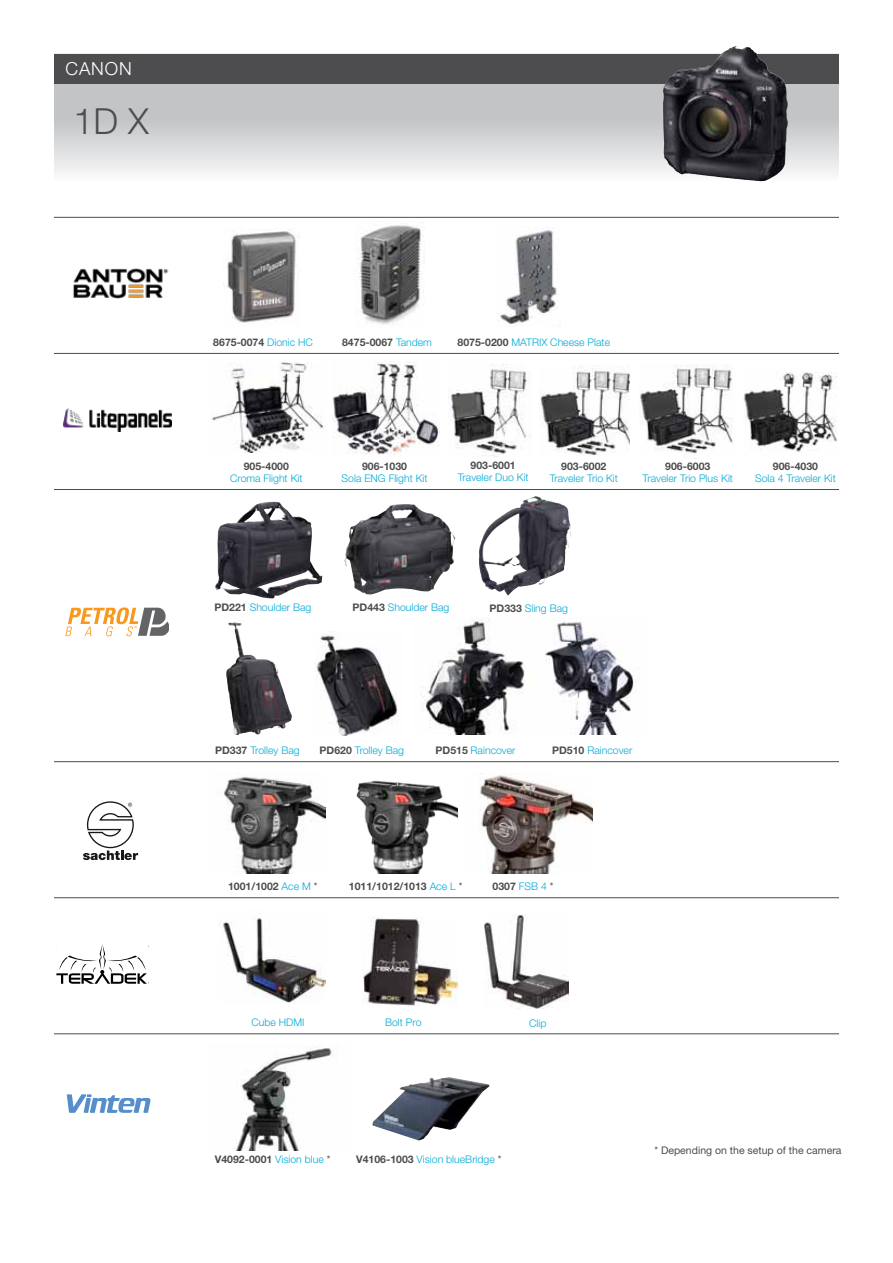
<style>
.page{position:relative;width:893px;height:1263px;background:#fff}
.page>*{position:absolute;margin:0;border:0;box-sizing:border-box;transform-origin:0 0}
.t1{font:300 36px "Helvetica Neue";color:#4d4d4f}
.t2{font:300 18px "Helvetica Neue";letter-spacing:.05em;color:#fff}
.t3{font:300 10.5px/12px "Helvetica Neue";color:#00a9d5;text-align:center}
.t4{font:700 10.5px "Helvetica Neue";color:#4d4d4f}
.t5{font:10.5px "Helvetica Neue";color:#4d4d4f}
.s1{font-weight:300;color:#00a9d5}
.s2{font-weight:700;color:#4d4d4f}
.s3{font-weight:400}
.s4{font-weight:400;color:#4d4d4f}
</style>
<div class="page">
<svg style="left:54px;top:84px;width:785px;height:98px;background:#c8c9cb"></svg>
<div style="left:54px;top:54px;width:785px;height:30px;background:#4d4d4f"></div>
<img style="left:480px;top:775px;width:113px;height:99px">
<img style="left:235px;top:1047px;width:97px;height:104px">
<img style="left:218px;top:776px;width:108px;height:98px">
<svg style="left:67px;top:1094px;width:84px;height:19px"></svg>
<svg style="left:65px;top:607px;width:103px;height:29px"></svg>
<svg style="left:83px;top:801px;width:55px;height:59px"></svg>
<img style="left:356px;top:225px;width:68px;height:100px">
<img style="left:421px;top:618px;width:218px;height:117px">
<img style="left:215px;top:502px;width:108px;height:97px">
<img style="left:344px;top:505px;width:111px;height:89px">
<img style="left:226px;top:622px;width:66px;height:113px">
<img style="left:316px;top:631px;width:82px;height:105px">
<img style="left:479px;top:496px;width:66px;height:99px">
<img style="left:356px;top:780px;width:101px;height:94px">
<img style="left:73px;top:268px;width:96px;height:31px">
<img style="left:64px;top:408px;width:107px;height:24px">
<hr style="left:54px;top:353px;width:785px;height:1px;background:#4d4d4f">
<hr style="left:54px;top:217px;width:785px;height:1px;background:#4d4d4f">
<hr style="left:54px;top:489px;width:785px;height:1px;background:#4d4d4f">
<hr style="left:54px;top:761px;width:785px;height:1px;background:#4d4d4f">
<hr style="left:54px;top:897px;width:785px;height:1px;background:#4d4d4f">
<hr style="left:54px;top:1033px;width:785px;height:1px;background:#4d4d4f">
<img style="left:372px;top:1077px;width:117px;height:63px">
<img style="left:663px;top:46px;width:72px;height:130px">
<img style="left:362px;top:918px;width:96px;height:87px">
<img style="left:484px;top:915px;width:85px;height:93px">
<img style="left:219px;top:913px;width:107px;height:90px">
<svg style="left:56px;top:945px;width:91px;height:39px"></svg>
<img style="left:227px;top:229px;width:69px;height:94px">
<img style="left:497px;top:228px;width:63px;height:98px">
<img style="left:211px;top:363px;width:114px;height:90px">
<img style="left:332px;top:361px;width:107px;height:93px">
<img style="left:448px;top:363px;width:82px;height:94px">
<img style="left:540px;top:366px;width:90px;height:90px">
<img style="left:640px;top:366px;width:93px;height:88px">
<img style="left:743px;top:372px;width:94px;height:80px">
<p class="t2" style="left:65px;top:58px;width:68px">CANON</p>
<p class="t1" style="left:74px;top:99px;width:77px">1D X</p>
<p class="t4" style="left:213px;top:335px;width:101px">8675-0074 <span class="s1">Dionic HC</span></p>
<p class="t3" style="left:458px;top:336px;width:154px"><span class="s2">8075-0200</span> MATRIX Cheese Plate</p>
<p class="t4" style="left:342px;top:335px;width:91px">8475-0067 <span class="s1">Tandem</span></p>
<p class="t3" style="left:230px;top:460px;width:74px"><span class="s2">905-4000<br></span>Croma Flight Kit</p>
<p class="t3" style="left:342px;top:460px;width:87px"><span class="s2">906-1030<br></span>Sola ENG Flight Kit</p>
<p class="t3" style="left:458px;top:459px;width:73px"><span class="s2">903-6001<br></span>Traveler Duo Kit</p>
<p class="t3" style="left:550px;top:460px;width:70px"><span class="s2">903-6002<br></span>Traveler Trio Kit</p>
<p class="t3" style="left:643px;top:460px;width:92px"><span class="s2">906-6003<br></span>Traveler Trio Plus Kit</p>
<p class="t3" style="left:755px;top:460px;width:82px"><span class="s2">906-4030<br></span>Sola 4 Traveler Kit</p>
<p class="t3" style="left:214px;top:601px;width:98px"><span class="s2">PD221</span> Shoulder Bag</p>
<p class="t3" style="left:490px;top:602px;width:80px"><span class="s2">PD333</span> Sling Bag</p>
<p class="t3" style="left:353px;top:601px;width:98px"><span class="s2">PD443</span> Shoulder Bag</p>
<p class="t3" style="left:215px;top:744px;width:86px"><span class="s2">PD337</span> Trolley Bag</p>
<p class="t3" style="left:320px;top:744px;width:86px"><span class="s2">PD620</span> Trolley Bag</p>
<p class="t3" style="left:436px;top:744px;width:81px"><span class="s2">PD515</span> Raincover</p>
<p class="t3" style="left:552px;top:744px;width:82px"><span class="s2">PD510</span> Raincover</p>
<p class="t4" style="left:228px;top:880px;width:91px">1001/1002 <span class="s1">Ace M</span> <span class="s3">*</span></p>
<p class="t4" style="left:349px;top:880px;width:115px">1011/1012/1013 <span class="s1">Ace L</span> <span class="s3">*</span></p>
<p class="t4" style="left:493px;top:880px;width:62px">0307 <span class="s1">FSB 4</span> <span class="s3">*</span></p>
<p class="t3" style="left:251px;top:1016px;width:55px">Cube HDMI</p>
<p class="t3" style="left:385px;top:1016px;width:38px">Bolt Pro</p>
<p class="t3" style="left:529px;top:1017px;width:19px">Clip</p>
<p class="t4" style="left:215px;top:1153px;width:117px">V4092-0001 <span class="s1">Vision blue</span> <span class="s3">*</span></p>
<p class="t3" style="left:356px;top:1153px;width:147px"><span class="s2">V4106-1003</span> Vision blueBridge <span class="s4">*</span></p>
<p class="t5" style="left:654px;top:1144px;width:189px">* Depending on the setup of the camera</p>
</div>
